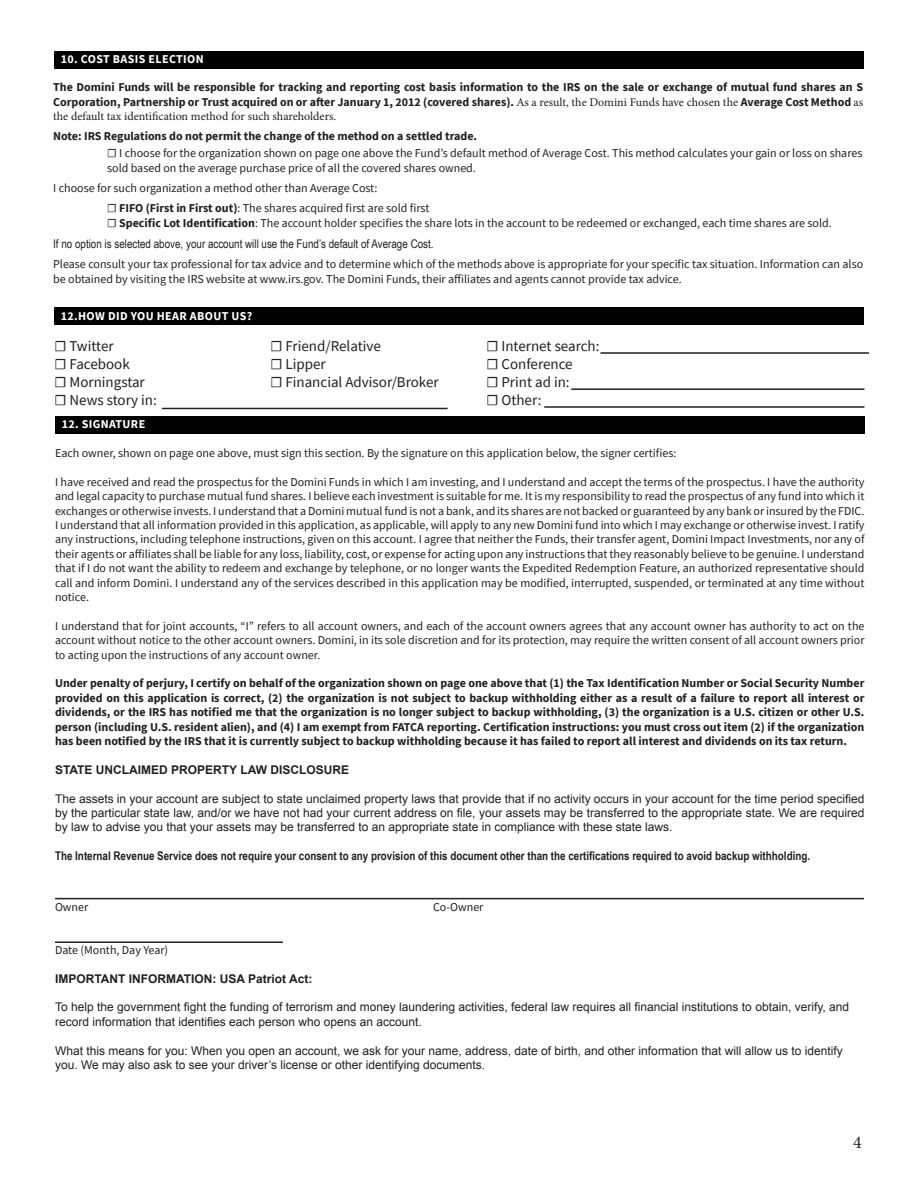
<style>
.page{position:relative;width:918px;height:1188px;background:#fff}
.page>*{position:absolute;margin:0;border:0;box-sizing:border-box;transform-origin:0 0}
.t1{font:18px "Minion Pro";color:#231f20}
.t2{font:15px "Source Sans Pro";color:#231f20}
.t3{font:12px/14.4px "Source Sans Pro";color:#231f20}
.t4{font:700 12px/14.4px "Source Sans Pro";color:#231f20;text-align:justify}
.t5{font:12px/14.4px "Arial";color:#231f20}
.t6{font:700 12px "Arial Narrow";color:#231f20}
.t7{font:12px "Arial Narrow";color:#231f20}
.t8{font:700 12px "Arial";color:#231f20}
.t9{font:700 12px "Source Sans Pro";letter-spacing:.03em;color:#fff}
.t10{font:12px "Minion Pro";color:#231f20}
.s1{font-family:"Minion Pro";font-weight:400}
.s2{font-weight:700}
</style>
<div class="page">
<div style="left:55px;top:416px;width:809px;height:17px;background:#000"></div>
<hr style="left:55px;top:941px;width:228px;height:2px;background:#231f20">
<hr style="left:55px;top:898px;width:809px;height:1px;background:#231f20">
<hr style="left:571px;top:388px;width:293px;height:2px;background:#231f20">
<hr style="left:544px;top:406px;width:320px;height:2px;background:#231f20">
<hr style="left:162px;top:408px;width:286px;height:1px;background:#231f20">
<hr style="left:600px;top:352px;width:269px;height:2px;background:#231f20">
<div style="left:54px;top:308px;width:810px;height:17px;background:#000"></div>
<div style="left:54px;top:51px;width:810px;height:17px;background:#000"></div>
<p class="t9" style="left:61px;top:51px;width:145px">10. COST BASIS ELECTION</p>
<p class="t4" style="left:53px;top:80px;width:811px">The Domini Funds will be responsible for tracking and reporting cost basis information to the IRS on the sale or exchange of mutual fund shares an S<br>Corporation, Partnership or Trust acquired on or after January 1, 2012 (covered shares). <span class="s1">As a result, the Domini Funds have chosen the</span> Average Cost Method <span class="s1">as</span></p>
<p class="t10" style="left:53px;top:108px;width:285px">the default tax identification method for such shareholders.</p>
<p class="t4" style="left:53px;top:129px;width:426px">Note: IRS Regulations do not permit the change of the method on a settled trade.</p>
<p class="t3" style="left:107px;top:146px;width:757px">☐ I choose for the organization shown on page one above the Fund’s default method of Average Cost. This method calculates your gain or loss on shares sold based on the average purchase price of all the covered shares owned.</p>
<p class="t3" style="left:107px;top:178px;width:324px;line-height:20.4px;text-indent:-54px">I choose for such organization a method other than Average Cost:<br>☐ <span class="s2">FIFO (First in First out)</span>: The shares acquired first are sold first</p>
<p class="t3" style="left:107px;top:216px;width:726px">☐ <span class="s2">Specific Lot Identification</span>: The account holder specifies the share lots in the account to be redeemed or exchanged, each time shares are sold.</p>
<p class="t7" style="left:53px;top:235px;width:382px">If no option is selected above, your account will use the Fund’s default of Average Cost.</p>
<p class="t3" style="left:53px;top:257px;width:811px">Please consult your tax professional for tax advice and to determine which of the methods above is appropriate for your specific tax situation. Information can also be obtained by visiting the IRS website at www.irs.gov. The Domini Funds, their affiliates and agents cannot provide tax advice.</p>
<p class="t9" style="left:61px;top:308px;width:193px">12.HOW DID YOU HEAR ABOUT US?</p>
<p class="t2" style="left:54px;top:337px;width:61px">☐ Twitter</p>
<p class="t2" style="left:270px;top:337px;width:112px">☐ Friend/Relative</p>
<p class="t2" style="left:486px;top:337px;width:115px">☐ Internet search:</p>
<p class="t2" style="left:54px;top:355px;width:77px">☐ Facebook</p>
<p class="t2" style="left:270px;top:355px;width:57px">☐ Lipper</p>
<p class="t2" style="left:486px;top:355px;width:88px">☐ Conference</p>
<p class="t2" style="left:54px;top:373px;width:92px">☐ Morningstar</p>
<p class="t2" style="left:270px;top:373px;width:170px">☐ Financial Advisor/Broker</p>
<p class="t2" style="left:486px;top:373px;width:85px">☐ Print ad in:</p>
<p class="t2" style="left:54px;top:391px;width:104px">☐ News story in:</p>
<p class="t2" style="left:486px;top:391px;width:56px">☐ Other:</p>
<p class="t9" style="left:62px;top:416px;width:85px">12. SIGNATURE</p>
<p class="t3" style="left:55px;top:446px;width:623px">Each owner, shown on page one above, must sign this section. By the signature on this application below, the signer certifies:</p>
<p class="t3" style="left:55px;top:475px;width:811px;text-align:justify">I have received and read the prospectus for the Domini Funds in which I am investing, and I understand and accept the terms of the prospectus. I have the authority and legal capacity to purchase mutual fund shares. I believe each investment is suitable for me. It is my responsibility to read the prospectus of any fund into which it exchanges or otherwise invests. I understand that a Domini mutual fund is not a bank, and its shares are not backed or guaranteed by any bank or insured by the FDIC.<br>I understand that all information provided in this application, as applicable, will apply to any new Domini fund into which I may exchange or otherwise invest. I ratify any instructions, including telephone instructions, given on this account. I agree that neither the Funds, their transfer agent, Domini Impact Investments, nor any of their agents or affiliates shall be liable for any loss, liability, cost, or expense for acting upon any instructions that they reasonably believe to be genuine. I understand that if I do not want the ability to redeem and exchange by telephone, or no longer wants the Expedited Redemption Feature, an authorized representative should call and inform Domini. I understand any of the services described in this application may be modified, interrupted, suspended, or terminated at any time without notice.</p>
<p class="t3" style="left:55px;top:619px;width:811px;text-align:justify">I understand that for joint accounts, “I” refers to all account owners, and each of the account owners agrees that any account owner has authority to act on the account without notice to the other account owners. Domini, in its sole discretion and for its protection, may require the written consent of all account owners prior to acting upon the instructions of any account owner.</p>
<p class="t4" style="left:55px;top:676px;width:811px">Under penalty of perjury, I certify on behalf of the organization shown on page one above that (1) the Tax Identification Number or Social Security Number provided on this application is correct, (2) the organization is not subject to backup withholding either as a result of a failure to report all interest or dividends, or the IRS has notified me that the organization is no longer subject to backup withholding, (3) the organization is a U.S. citizen or other U.S. person (including U.S. resident alien), and (4) I am exempt from FATCA reporting. Certification instructions: you must cross out item (2) if the organization has been notified by the IRS that it is currently subject to backup withholding because it has failed to report all interest and dividends on its tax return.</p>
<p class="t8" style="left:55px;top:762px;width:296px">STATE UNCLAIMED PROPERTY LAW DISCLOSURE</p>
<p class="t5" style="left:55px;top:791px;width:811px;text-align:justify">The assets in your account are subject to state unclaimed property laws that provide that if no activity occurs in your account for the time period specified by the particular state law, and/or we have not had your current address on file, your assets may be transferred to the appropriate state. We are required by law to advise you that your assets may be transferred to an appropriate state in compliance with these state laws.</p>
<p class="t6" style="left:55px;top:847px;width:757px">The Internal Revenue Service does not require your consent to any provision of this document other than the certifications required to avoid backup withholding.</p>
<p class="t3" style="left:55px;top:899px;width:35px">Owner</p>
<p class="t3" style="left:433px;top:899px;width:52px">Co-Owner</p>
<p class="t3" style="left:55px;top:943px;width:115px">Date (Month, Day Year)</p>
<p class="t8" style="left:55px;top:970px;width:259px">IMPORTANT INFORMATION: USA Patriot Act:</p>
<p class="t5" style="left:55px;top:1000px;width:796px">To help the government fight the funding of terrorism and money laundering activities, federal law requires all financial institutions to obtain, verify, and record information that identifies each person who opens an account.</p>
<p class="t5" style="left:55px;top:1043px;width:789px">What this means for you: When you open an account, we ask for your name, address, date of birth, and other information that will allow us to identify you. We may also ask to see your driver’s license or other identifying documents.</p>
<h1 class="t1" style="left:853px;top:1130px;width:10px">4</h1>
</div>
